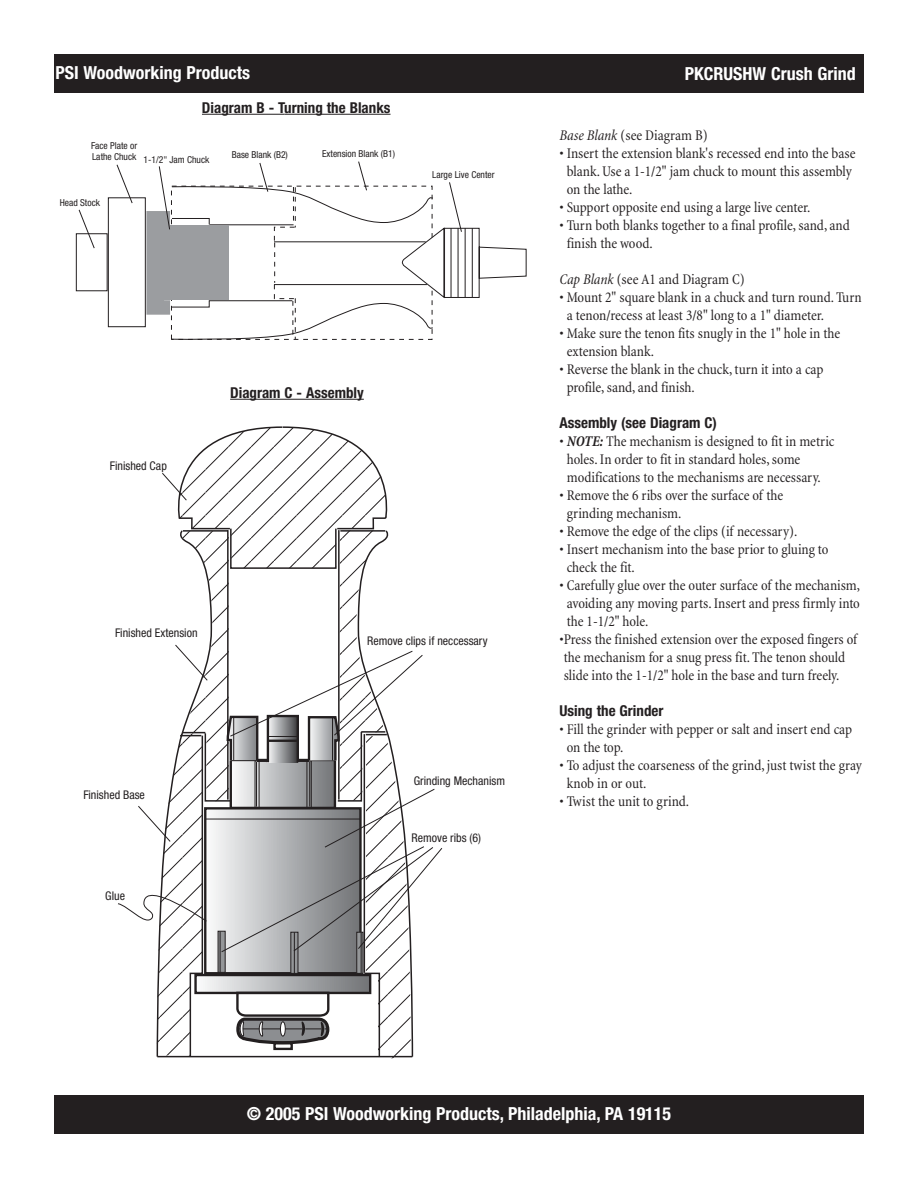
<style>
.page{position:relative;width:918px;height:1188px;background:#fff}
.page>*{position:absolute;margin:0;border:0;box-sizing:border-box;transform-origin:0 0}
.t1{font:700 condensed 18px "Helvetica Neue";color:#fff}
.t2{font:condensed 15px/18px "Minion";color:#231f20}
.t3{font:700 condensed 15px "Helvetica Neue";color:#231f20}
.t4{font:condensed 12px "Helvetica Neue";color:#231f20}
.t5{font:condensed 9.6px/14.7px "Helvetica Neue";color:#231f20}
.s1{font-style:italic}
.s2{font-weight:700;font-style:italic}
</style>
<div class="page">
<div style="left:54px;top:54px;width:810px;height:39px;background:#231f20"></div>
<svg style="left:118px;top:426px;width:325px;height:632px"></svg>
<div style="left:54px;top:1095px;width:810px;height:39px;background:#231f20"></div>
<hr style="left:230px;top:399px;width:134px;height:1px;background:#231f20">
<hr style="left:202px;top:114px;width:82px;height:1px;background:#231f20">
<hr style="left:284px;top:114px;width:107px;height:1px;background:#231f20">
<div style="left:108px;top:197px;width:38px;height:130px;border:1px solid #231f20"></div>
<div style="left:76px;top:233px;width:32px;height:58px;border:1px solid #231f20"></div>
<svg style="left:78px;top:209px;width:17px;height:40px"></svg>
<svg style="left:116px;top:161px;width:411px;height:179px"></svg>
<p class="t1" style="left:56px;top:66px;width:196px">PSI Woodworking Products</p>
<p class="t3" style="left:202px;top:102px;width:190px">Diagram B - Turning the Blanks</p>
<p class="t5" style="left:91px;top:139px;width:120px">Face Plate or<br>Lathe Chuck 1-1/2" Jam Chuck</p>
<p class="t5" style="left:322px;top:147px;width:74px">Extension Blank (B1)</p>
<p class="t5" style="left:232px;top:148px;width:58px">Base Blank (B2)</p>
<p class="t5" style="left:60px;top:196px;width:42px">Head Stock</p>
<p class="t5" style="left:432px;top:168px;width:64px">Large Live Center</p>
<p class="t4" style="left:110px;top:461px;width:58px">Finished Cap</p>
<p class="t3" style="left:230px;top:387px;width:135px">Diagram C - Assembly</p>
<p class="t4" style="left:115px;top:628px;width:84px">Finished Extension</p>
<p class="t4" style="left:83px;top:791px;width:63px">Finished Base</p>
<p class="t4" style="left:105px;top:891px;width:21px">Glue</p>
<p class="t4" style="left:367px;top:636px;width:122px">Remove clips if neccessary</p>
<p class="t4" style="left:414px;top:776px;width:93px">Grinding Mechanism</p>
<p class="t4" style="left:412px;top:833px;width:71px">Remove ribs (6)</p>
<p class="t1" style="left:685px;top:67px;width:173px">PKCRUSHW Crush Grind</p>
<p class="t2" style="left:560px;top:128px;width:150px"><span class="s1">Base Blank</span> (see Diagram B)</p>
<p class="t2" style="left:567px;top:146px;width:290px;text-indent:-7px">• Insert the extension blank's recessed end into the base blank. Use a 1-1/2" jam chuck to mount this assembly on the lathe.</p>
<p class="t2" style="left:560px;top:200px;width:252px">• Support opposite end using a large live center.</p>
<p class="t2" style="left:567px;top:218px;width:285px;text-indent:-7px">• Turn both blanks together to a final profile, sand, and finish the wood.</p>
<p class="t2" style="left:560px;top:272px;width:187px"><span class="s1">Cap Blank</span> (see A1 and Diagram C)</p>
<p class="t2" style="left:567px;top:290px;width:296px;text-indent:-7px">• Mount 2" square blank in a chuck and turn round. Turn a tenon/recess at least 3/8" long to a 1" diameter.</p>
<p class="t2" style="left:567px;top:326px;width:275px;text-indent:-7px">• Make sure the tenon fits snugly in the 1" hole in the extension blank.</p>
<p class="t2" style="left:567px;top:362px;width:258px;text-indent:-7px">• Reverse the blank in the chuck, turn it into a cap profile, sand, and finish.</p>
<p class="t3" style="left:560px;top:418px;width:159px">Assembly (see Diagram C)</p>
<p class="t2" style="left:567px;top:434px;width:269px;text-indent:-7px">• <span class="s2">NOTE:</span> The mechanism is designed to fit in metric holes. In order to fit in standard holes, some modifications to the mechanisms are necessary.</p>
<p class="t2" style="left:567px;top:488px;width:218px;text-indent:-7px">• Remove the 6 ribs over the surface of the grinding mechanism.</p>
<p class="t2" style="left:560px;top:524px;width:239px">• Remove the edge of the clips (if necessary).</p>
<p class="t2" style="left:567px;top:542px;width:263px;text-indent:-7px">• Insert mechanism into the base prior to gluing to check the fit.</p>
<p class="t2" style="left:567px;top:578px;width:295px;text-align:justify;text-indent:-7px">• Carefully glue over the outer surface of the mechanism, avoiding any moving parts. Insert and press firmly into the 1-1/2" hole.</p>
<p class="t2" style="left:560px;top:632px;width:299px">•Press the finished extension over the exposed fingers of the mechanism for a snug press fit. The tenon should slide into the 1-1/2" hole in the base and turn freely.</p>
<p class="t3" style="left:560px;top:706px;width:105px">Using the Grinder</p>
<p class="t2" style="left:567px;top:722px;width:287px;text-indent:-7px">• Fill the grinder with pepper or salt and insert end cap on the top.</p>
<p class="t2" style="left:567px;top:758px;width:297px;text-indent:-7px">• To adjust the coarseness of the grind, just twist the gray knob in or out.</p>
<p class="t2" style="left:560px;top:794px;width:131px">• Twist the unit to grind.</p>
<p class="t1" style="left:247px;top:1107px;width:426px">© 2005 PSI Woodworking Products, Philadelphia, PA 19115</p>
</div>
